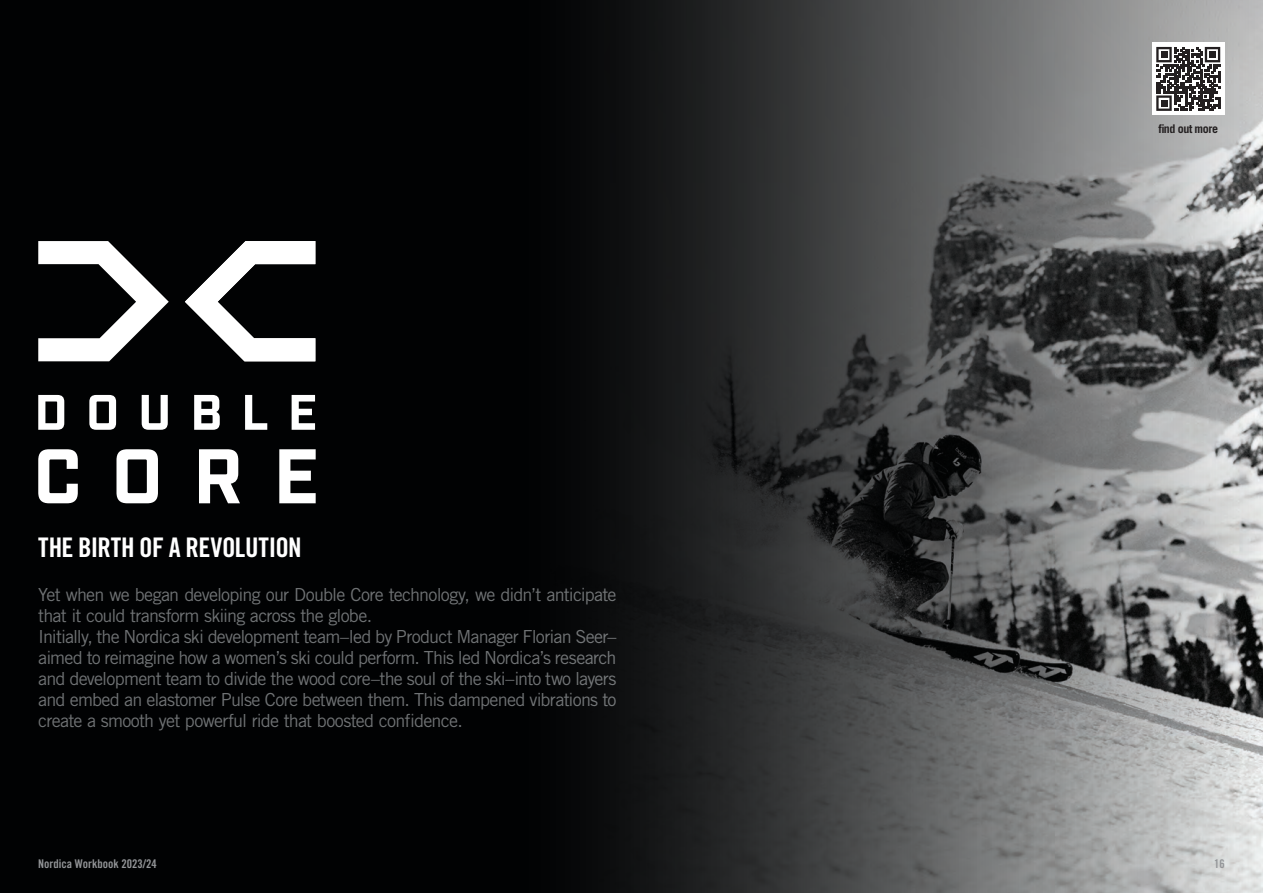
<style>
.page{position:relative;width:1263px;height:893px;background:#010203}
.page>*{position:absolute;margin:0;border:0;box-sizing:border-box;transform-origin:0 0}
.t1{font:27px "Trade Gothic LT Std Bd Cn 20";letter-spacing:-.015em;color:#fff}
.t2{font:18px/21px "Trade Gothic LT Std";letter-spacing:-.04em;color:#6f7274}
.t3{font:12px "Trade Gothic LT Std Bd Cn 20";color:#939598}
.t4{font:700 12px "Trade Gothic LT Std";letter-spacing:-.03em;color:#231f20}
</style>
<div class="page">
<svg style="left:38px;top:241px;width:131px;height:120px"></svg>
<svg style="left:38px;top:395px;width:277px;height:35px"></svg>
<svg style="left:38px;top:449px;width:278px;height:54px"></svg>
<svg style="left:185px;top:241px;width:130px;height:120px"></svg>
<img style="left:604px;top:0;width:659px;height:893px">
<div style="left:1152px;top:43px;width:73px;height:72px;background:#fff"></div>
<svg style="left:1156px;top:47px;width:64px;height:64px"></svg>
<h1 class="t1" style="left:38px;top:531px;width:265px">THE BIRTH OF A REVOLUTION</h1>
<p class="t2" style="left:38px;top:583px;width:580px">Yet when we began developing our Double Core technology, we didn’t anticipate that it could transform skiing across the globe.<br>Initially, the Nordica ski development team–led by Product Manager Florian Seer– aimed to reimagine how a women’s ski could perform. This led Nordica’s research and development team to divide the wood core–the soul of the ski–into two layers and embed an elastomer Pulse Core between them. This dampened vibrations to create a smooth yet powerful ride that boosted confidence.</p>
<p class="t4" style="left:1158px;top:121px;width:61px">find out more</p>
<p class="t3" style="left:38px;top:856px;width:120px">Nordica Workbook 2023/24</p>
<p class="t3" style="left:1214px;top:856px;width:12px">16</p>
</div>
